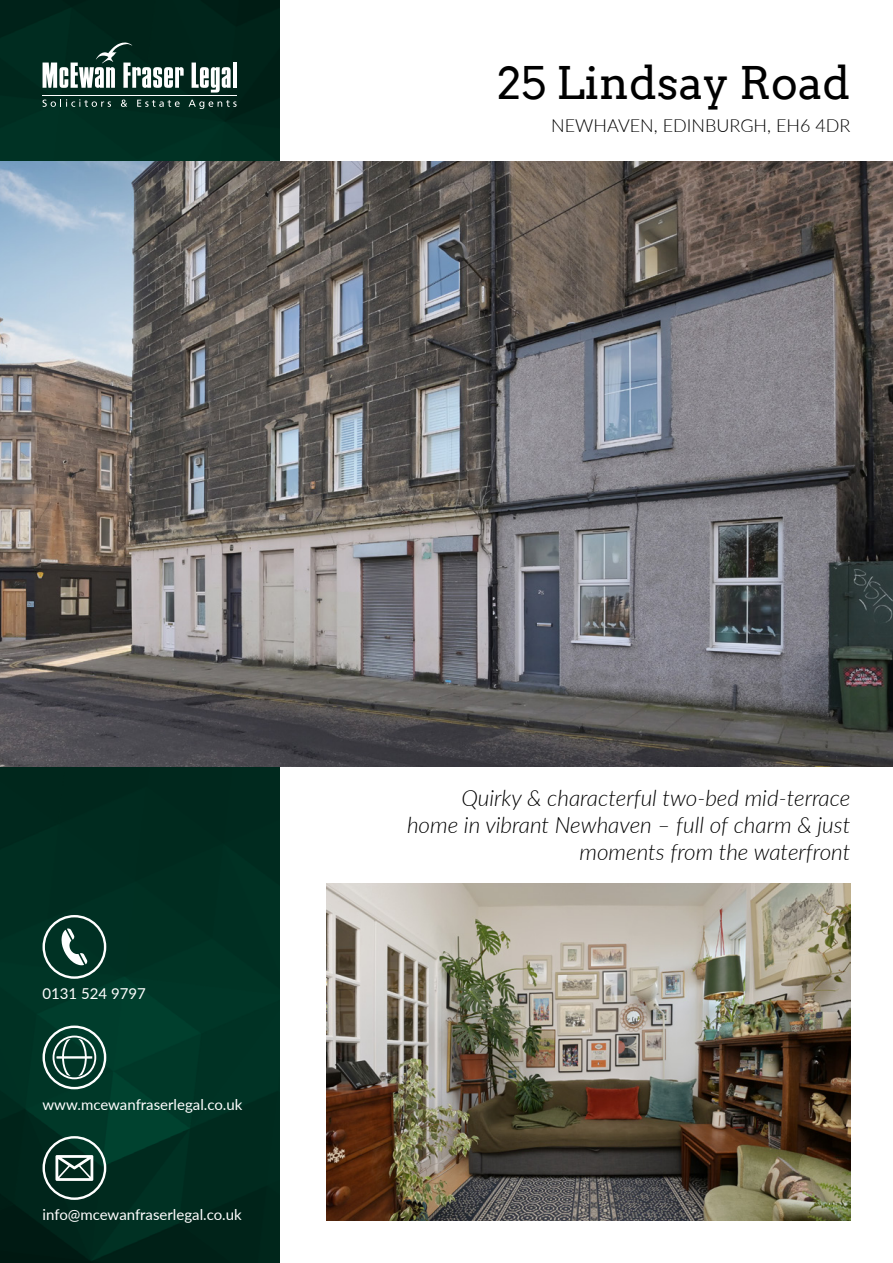
<style>
.page{position:relative;width:893px;height:1263px;background:#fff}
.page>*{position:absolute;margin:0;border:0;box-sizing:border-box;transform-origin:0 0}
.t1{font:45px "Arvo";color:#000}
.t2{font:italic 300 22.5px/27px "Lato";color:#000;text-align:right}
.t3{font:300 18px "Lato";color:#000}
.t4{font:15px "Lato";color:#fff}
</style>
<div class="page">
<img style="left:0;top:0;width:279px;height:1263px">
<img style="left:0;top:162px;width:893px;height:605px">
<svg style="left:43px;top:43px;width:141px;height:45px"></svg>
<svg style="left:192px;top:63px;width:39px;height:30px"></svg>
<hr style="left:233px;top:63px;width:4px;height:25px;background:#fff">
<hr style="left:43px;top:95px;width:194px;height:1px;background:#fff">
<svg style="left:43px;top:99px;width:68px;height:8px"></svg>
<svg style="left:121px;top:100px;width:6px;height:7px"></svg>
<svg style="left:137px;top:100px;width:43px;height:7px"></svg>
<svg style="left:189px;top:100px;width:48px;height:9px"></svg>
<img style="left:326px;top:883px;width:524px;height:337px">
<svg style="left:43px;top:915px;width:63px;height:64px;background:#335a4f"></svg>
<svg style="left:43px;top:1025px;width:63px;height:64px;background:#3a6559"></svg>
<svg style="left:43px;top:1136px;width:63px;height:64px;background:#3a5b52"></svg>
<h1 class="t1" style="left:497px;top:55px;width:355px">25 Lindsay Road</h1>
<p class="t3" style="left:551px;top:113px;width:301px">NEWHAVEN, EDINBURGH, EH6 4DR</p>
<p class="t4" style="left:43px;top:983px;width:105px">0131 524 9797</p>
<p class="t4" style="left:43px;top:1094px;width:201px">www.mcewanfraserlegal.co.uk</p>
<p class="t4" style="left:43px;top:1204px;width:201px">info@mcewanfraserlegal.co.uk</p>
<p class="t2" style="left:407px;top:783px;width:445px">Quirky &amp; characterful two-bed mid-terrace home in vibrant Newhaven – full of charm &amp; just moments from the waterfront</p>
</div>
